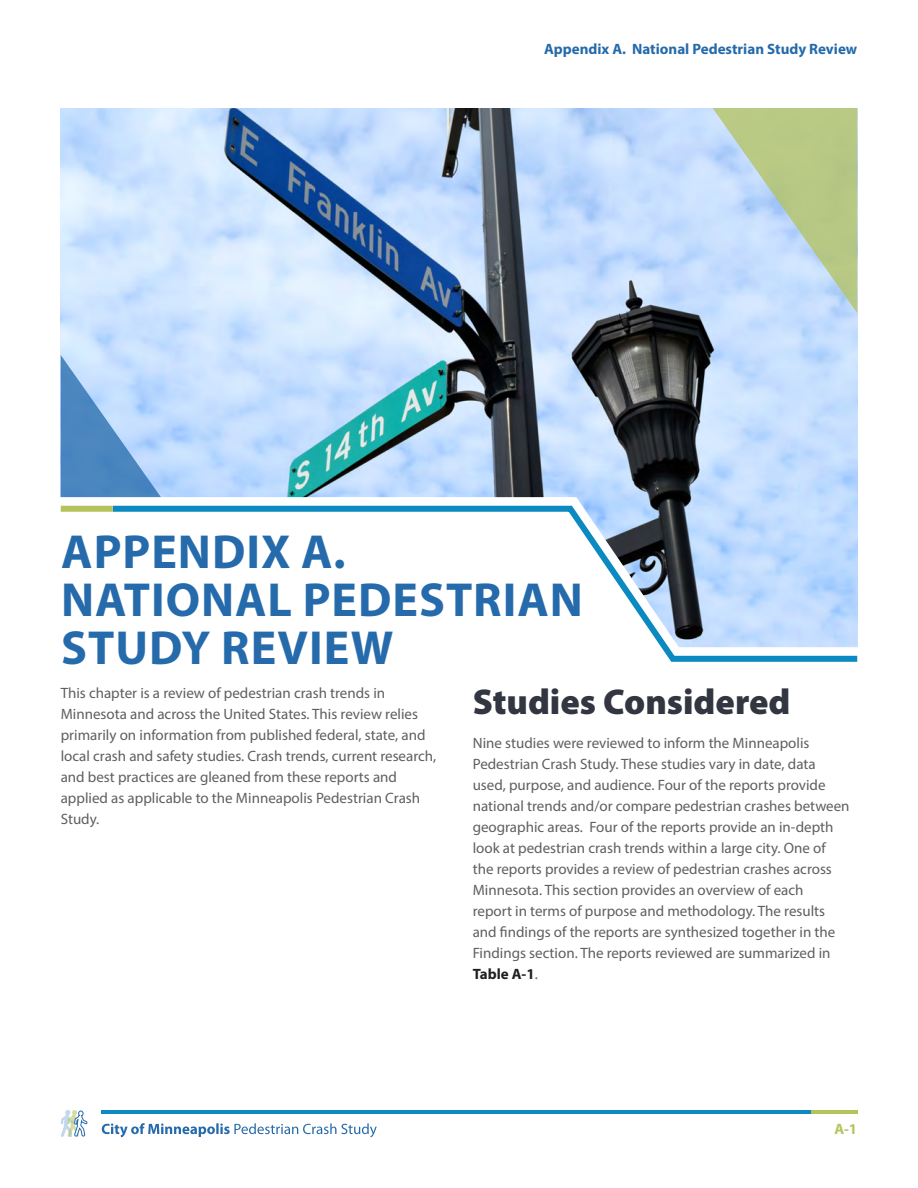
<style>
.page{position:relative;width:918px;height:1188px;background:#fff}
.page>*{position:absolute;margin:0;border:0;box-sizing:border-box;transform-origin:0 0}
.t1{font:700 48px/48px "Myriad Pro";letter-spacing:.02em;color:#256aaa}
.Heading_1_Single_Col{font:900 36px "Myriad Pro";color:#323640}
.t2{font:15px/21px "Myriad Pro";color:#5f5f62}
.Running_Header{font:700 15px "Myriad Pro";color:#256aaa}
.t3{font:700 15px "Myriad Pro";color:#b5c35c}
.s1{font-weight:700;color:#231f20}
</style>
<div class="page">
<svg style="left:61px;top:1110px;width:27px;height:27px"></svg>
<hr style="left:101px;top:1110px;width:710px;height:4px;background:#0a8ac0">
<hr style="left:811px;top:1110px;width:47px;height:4px;background:#b5c35c">
<svg style="left:102px;top:1123px;width:275px;height:14px"></svg>
<img style="left:61px;top:108px;width:796px;height:389px">
<svg style="left:61px;top:355px;width:144px;height:142px"></svg>
<svg style="left:713px;top:108px;width:144px;height:205px"></svg>
<svg style="left:60px;top:497px;width:798px;height:15px"></svg>
<svg style="left:107px;top:503px;width:751px;height:159px"></svg>
<div style="left:61px;top:506px;width:52px;height:6px;background:#b5c35c"></div>
<h1 class="Running_Header" style="left:544px;top:39px;width:315px">Appendix A. National Pedestrian Study Review</h1>
<p class="t1" style="left:61px;top:526px;width:523px">APPENDIX A.<br>NATIONAL PEDESTRIAN<br>STUDY REVIEW</p>
<p class="t2" style="left:61px;top:682px;width:377px">This chapter is a review of pedestrian crash trends in Minnesota and across the United States. This review relies primarily on information from published federal, state, and local crash and safety studies. Crash trends, current research, and best practices are gleaned from these reports and applied as applicable to the Minneapolis Pedestrian Crash Study.</p>
<h1 class="Heading_1_Single_Col" style="left:473px;top:681px;width:319px">Studies Considered</h1>
<p class="t2" style="left:473px;top:733px;width:378px">Nine studies were reviewed to inform the Minneapolis Pedestrian Crash Study. These studies vary in date, data used, purpose, and audience. Four of the reports provide national trends and/or compare pedestrian crashes between geographic areas. Four of the reports provide an in-depth look at pedestrian crash trends within a large city. One of the reports provides a review of pedestrian crashes across Minnesota. This section provides an overview of each<br>report in terms of purpose and methodology. The results and findings of the reports are synthesized together in the Findings section. The reports reviewed are summarized in <span class="s1">Table A-1</span>.</p>
<p class="t3" style="left:834px;top:1119px;width:24px">A-1</p>
</div>
